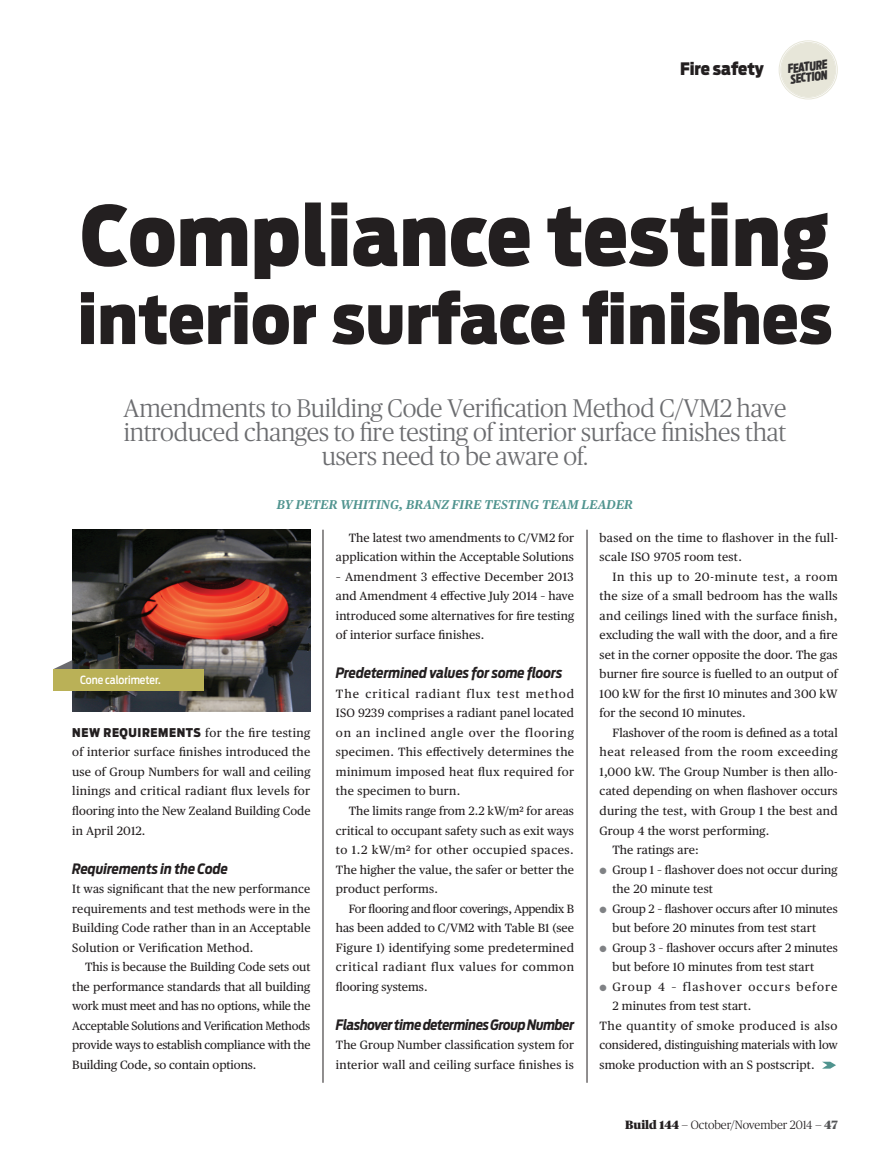
<style>
.page{position:relative;width:893px;height:1170px;background:#fff}
.page>*{position:absolute;margin:0;border:0;box-sizing:border-box;transform-origin:0 0}
.Features_-_HEADING{font:900 82.5px "Antenna Cond";letter-spacing:.01em;color:#231f20}
.Features_-_HEADING-2{font:900 67.5px "Antenna Cond";letter-spacing:.01em;color:#231f20}
.Features_-_intro_ser{font:300 25.5px/24px "Publico Headline";letter-spacing:-.01em;color:#6c6d70;text-align:center}
.t1{font:900 17.1px "Antenna Cond";color:#231f20}
.Features_-_Subheadin{font:italic 700 14.25px "Antenna Cond";letter-spacing:-.01em;color:#231f20}
.Features_-_byline{font:italic 600 12.75px "Publico Text";letter-spacing:.015em;color:#50948f}
.t2{font:italic 900 12.15px/10.5px "Antenna Extra Cond";color:#312f30}
.Features_-_para_afte{font:12px/19.5px "Publico Text";letter-spacing:.01em;color:#231f20;text-align:justify}
.Features_-_para_FIRS{font:12px/19.5px "Publico Text";letter-spacing:.015em;color:#231f20;text-align:justify}
.Features_-_para_afte-2{font:12px/19.5px "Publico Text";letter-spacing:.07em;color:#231f20}
.t3{font:300 12px "Publico";color:#231f20}
.Departments_-_Photo{font:500 11.25px "Antenna Cond";color:#fff}
.s1{font-family:"Antenna Cond";font-weight:900}
.s2{font-weight:700;font-size:9px;color:#808285}
.s3{font-weight:900}
.s4{font-weight:900;color:#545557}
</style>
<div class="page">
<div style="left:780px;top:42px;width:56px;height:56px;background:#e7e6d9;border-radius:50%"></div>
<div style="left:779px;top:40px;width:59px;height:59px;border:1px solid #e7e6d9;border-radius:50%"></div>
<div style="left:780px;top:42px;width:56px;height:56px;border:1px solid #e7e6d9;border-radius:50%"></div>
<img style="left:72px;top:529px;width:238px;height:182px">
<svg style="left:822px;top:1061px;width:14px;height:7px"></svg>
<hr style="left:323px;top:529px;width:1px;height:553px;background:#231f20">
<hr style="left:587px;top:529px;width:1px;height:553px;background:#231f20">
<svg style="left:54px;top:660px;width:18px;height:9px"></svg>
<div style="left:53px;top:669px;width:151px;height:21px;background:#bab157"></div>
<h3 class="t1" style="left:680px;top:58px;width:85px">Fire safety</h3>
<p class="t2" style="left:787px;top:64px;width:41px;rotate:-8deg">FEATURE<br>SECTION</p>
<p class="Features_-_HEADING" style="left:80px;top:185px;width:751px">Compliance testing</p>
<p class="Features_-_HEADING-2" style="left:78px;top:278px;width:756px">interior surface finishes</p>
<p class="Features_-_intro_ser" style="left:124px;top:394px;width:664px">Amendments to Building Code Verification Method C/VM2 have introduced changes to fire testing of interior surface finishes that users need to be aware of.</p>
<p class="Features_-_byline" style="left:277px;top:496px;width:358px">BY PETER WHITING, BRANZ FIRE TESTING TEAM LEADER</p>
<p class="Departments_-_Photo" style="left:80px;top:673px;width:82px">Cone calorimeter.</p>
<p class="Features_-_para_FIRS" style="left:72px;top:722px;width:240px"><span class="s1">NEW REQUIREMENTS</span> for the fire testing of interior surface finishes introduced the use of Group Numbers for wall and ceiling linings and critical radiant flux levels for flooring into the New Zealand Building Code in April 2012.</p>
<p class="Features_-_Subheadin" style="left:72px;top:859px;width:157px">Requirements in the Code</p>
<p class="Features_-_para_FIRS" style="left:72px;top:878px;width:240px">It was significant that the new performance requirements and test methods were in the Building Code rather than in an Acceptable Solution or Verification Method.</p>
<p class="Features_-_para_afte" style="left:72px;top:956px;width:240px;text-indent:13px">This is because the Building Code sets out the performance standards that all building work must meet and has no options, while the Acceptable Solutions and Verification Methods provide ways to establish compliance with the Building Code, so contain options.</p>
<p class="Features_-_para_afte" style="left:336px;top:527px;width:240px;text-align:right">The latest two amendments to C/VM2 for application within the Acceptable Solutions</p>
<p class="Features_-_para_afte" style="left:336px;top:566px;width:240px">– Amendment 3 effective December 2013 and Amendment 4 effective July 2014 – have introduced some alternatives for fire testing of interior surface finishes.</p>
<p class="Features_-_Subheadin" style="left:336px;top:664px;width:228px">Predetermined values for some floors</p>
<p class="Features_-_para_FIRS" style="left:336px;top:683px;width:240px">The critical radiant flux test method ISO 9239 comprises a radiant panel located on an inclined angle over the flooring specimen. This effectively determines the minimum imposed heat flux required for the specimen to burn.</p>
<p class="Features_-_para_afte" style="left:336px;top:800px;width:240px;text-indent:13px">The limits range from 2.2 kW/m² for areas critical to occupant safety such as exit ways to 1.2 kW/m² for other occupied spaces.<br>The higher the value, the safer or better the product performs.</p>
<p class="Features_-_para_afte" style="left:336px;top:897px;width:240px;text-indent:13px">For flooring and floor coverings, Appendix B has been added to C/VM2 with Table B1 (see Figure 1) identifying some predetermined critical radiant flux values for common flooring systems.</p>
<p class="Features_-_Subheadin" style="left:336px;top:1015px;width:240px">Flashover time determines Group Number</p>
<p class="Features_-_para_FIRS" style="left:336px;top:1034px;width:240px">The Group Number classification system for interior wall and ceiling surface finishes is</p>
<p class="Features_-_para_FIRS" style="left:600px;top:527px;width:240px">based on the time to flashover in the full&shy;scale ISO 9705 room test.</p>
<p class="Features_-_para_afte" style="left:600px;top:566px;width:240px;text-indent:13px">In this up to 20-minute test, a room the size of a small bedroom has the walls and ceilings lined with the surface finish, excluding the wall with the door, and a fire set in the corner opposite the door. The gas burner fire source is fuelled to an output of 100 kW for the first 10 minutes and 300 kW for the second 10 minutes.</p>
<p class="Features_-_para_afte" style="left:600px;top:722px;width:240px;text-indent:13px">Flashover of the room is defined as a total heat released from the room exceeding 1,000 kW. The Group Number is then allo&shy;cated depending on when flashover occurs during the test, with Group 1 the best and Group 4 the worst performing.</p>
<p class="Features_-_para_afte" style="left:612px;top:839px;width:88px">The ratings are:</p>
<p class="Features_-_para_afte" style="left:612px;top:858px;width:227px;text-indent:-13px"><span class="s2">●</span> Group 1 – flashover does not occur during the 20 minute test</p>
<p class="Features_-_para_afte" style="left:612px;top:897px;width:227px;text-indent:-13px"><span class="s2">●</span> Group 2 – flashover occurs after 10 minutes but before 20 minutes from test start</p>
<p class="Features_-_para_afte" style="left:612px;top:936px;width:227px;text-indent:-13px"><span class="s2">●</span> Group 3 – flashover occurs after 2 minutes but before 10 minutes from test start</p>
<p class="Features_-_para_afte-2" style="left:612px;top:975px;width:227px;text-indent:-13px"><span class="s2">●</span> Group 4 – flashover occurs before<br>2 minutes from test start.</p>
<p class="Features_-_para_FIRS" style="left:600px;top:1014px;width:240px">The quantity of smoke produced is also considered, distinguishing materials with low smoke production with an S postscript.</p>
<p class="t3" style="left:625px;top:1117px;width:214px"><span class="s3">Build 144</span> — October/November 2014 — <span class="s4">47</span></p>
</div>
